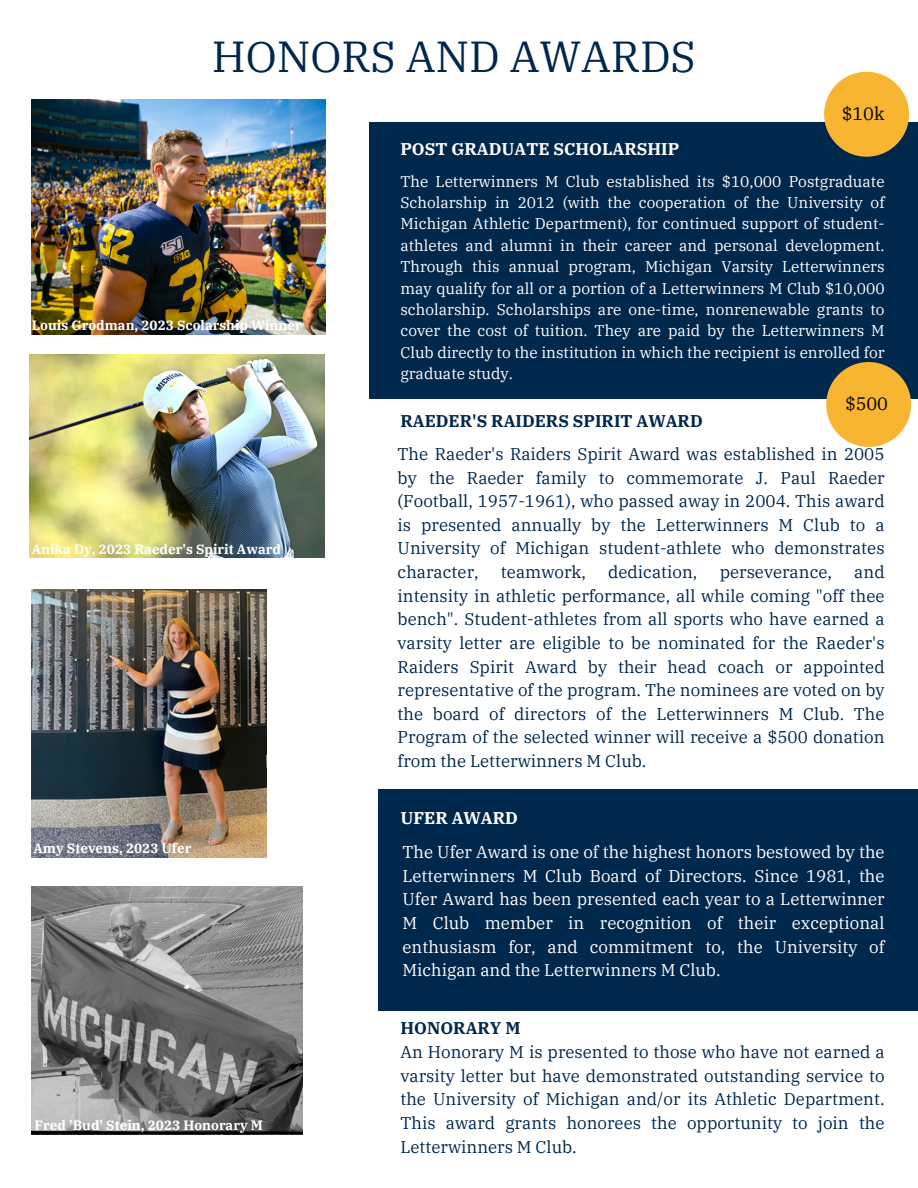
<style>
.page{position:relative;width:918px;height:1188px;background:#fff}
.page>*{position:absolute;margin:0;border:0;box-sizing:border-box;transform-origin:0 0}
.t1{font:43.2px "IBM Plex Serif";color:#00274c}
.t2{font:18px "IBM Plex Serif";color:#000}
.t3{font:16.95px/23.7px "IBM Plex Serif";color:#00274c;text-align:justify}
.t4{font:16.95px/23.7px "IBM Plex Serif";color:#fff;text-align:justify}
.t5{font:700 16.95px "IBM Plex Serif";color:#00274c}
.t6{font:700 16.95px "IBM Plex Serif";color:#fff}
.t7{font:15.45px/21.3px "IBM Plex Serif";color:#fff;text-align:justify}
.t8{font:700 13.5px "IBM Plex Serif";color:#fff}
</style>
<div class="page">
<div style="left:369px;top:122px;width:549px;height:277px;background:#00274c"></div>
<div style="left:824px;top:72px;width:85px;height:85px;background:#f8b532;border-radius:50%"></div>
<div style="left:826px;top:362px;width:85px;height:85px;background:#f8b532;border-radius:50%"></div>
<div style="left:378px;top:789px;width:540px;height:221px;background:#00274c"></div>
<img style="left:32px;top:100px;width:293px;height:235px">
<img style="left:29px;top:355px;width:296px;height:202px">
<img style="left:32px;top:589px;width:235px;height:268px">
<img style="left:32px;top:887px;width:271px;height:247px">
<p class="t1" style="left:212px;top:27px;width:486px">HONORS AND AWARDS</p>
<p class="t6" style="left:400px;top:138px;width:280px">POST GRADUATE SCHOLARSHIP</p>
<p class="t2" style="left:842px;top:101px;width:44px">$10k</p>
<p class="t8" style="left:32px;top:316px;width:271px">Louis Grodman, 2023 Scolarship Winner</p>
<p class="t8" style="left:32px;top:540px;width:251px">Anika Dy, 2023 Raeder's Spirit Award</p>
<p class="t8" style="left:33px;top:839px;width:159px">Amy Stevens, 2023 Ufer</p>
<p class="t8" style="left:35px;top:1116px;width:230px">Fred 'Bud' Stein, 2023 Honorary M</p>
<p class="t7" style="left:400px;top:170px;width:486px">The Letterwinners M Club established its $10,000 Postgraduate Scholarship in 2012 (with the cooperation of the University of Michigan Athletic Department), for continued support of student&shy;athletes and alumni in their career and personal development.<br>Through this annual program, Michigan Varsity Letterwinners may qualify for all or a portion of a Letterwinners M Club $10,000 scholarship. Scholarships are one-time, nonrenewable grants to cover the cost of tuition. They are paid by the Letterwinners M Club directly to the institution in which the recipient is enrolled for graduate study.</p>
<p class="t5" style="left:400px;top:410px;width:304px">RAEDER'S RAIDERS SPIRIT AWARD</p>
<p class="t2" style="left:845px;top:392px;width:45px">$500</p>
<p class="t3" style="left:398px;top:442px;width:489px">The Raeder's Raiders Spirit Award was established in 2005 by the Raeder family to commemorate J. Paul Raeder (Football, 1957-1961), who passed away in 2004. This award is presented annually by the Letterwinners M Club to a University of Michigan student-athlete who demonstrates character,</p>
<p class="t3" style="left:398px;top:560px;width:489px;text-indent:457px">and intensity in athletic performance, all while coming "off thee bench". Student-athletes from all sports who have earned a varsity letter are eligible to be nominated for the Raeder's Raiders Spirit Award by their head coach or appointed representative of the program. The nominees are voted on by the board of directors of the Letterwinners M Club. The Program of the selected winner will receive a $500 donation from the Letterwinners M Club.</p>
<p class="t3" style="left:501px;top:560px;width:87px">teamwork,</p>
<p class="t3" style="left:608px;top:560px;width:91px">dedication,</p>
<p class="t3" style="left:720px;top:560px;width:114px">perseverance,</p>
<p class="t6" style="left:400px;top:807px;width:119px">UFER AWARD</p>
<p class="t4" style="left:402px;top:840px;width:484px">The Ufer Award is one of the highest honors bestowed by the Letterwinners M Club Board of Directors. Since 1981, the Ufer Award has been presented each year to a Letterwinner M Club member in recognition of their exceptional enthusiasm for, and commitment to, the University of Michigan and the Letterwinners M Club.</p>
<p class="t5" style="left:400px;top:1016px;width:122px">HONORARY M</p>
<p class="t3" style="left:400px;top:1040px;width:486px">An Honorary M is presented to those who have not earned a varsity letter but have demonstrated outstanding service to the University of Michigan and/or its Athletic Department.<br>This award grants honorees the opportunity to join the Letterwinners M Club.</p>
</div>
